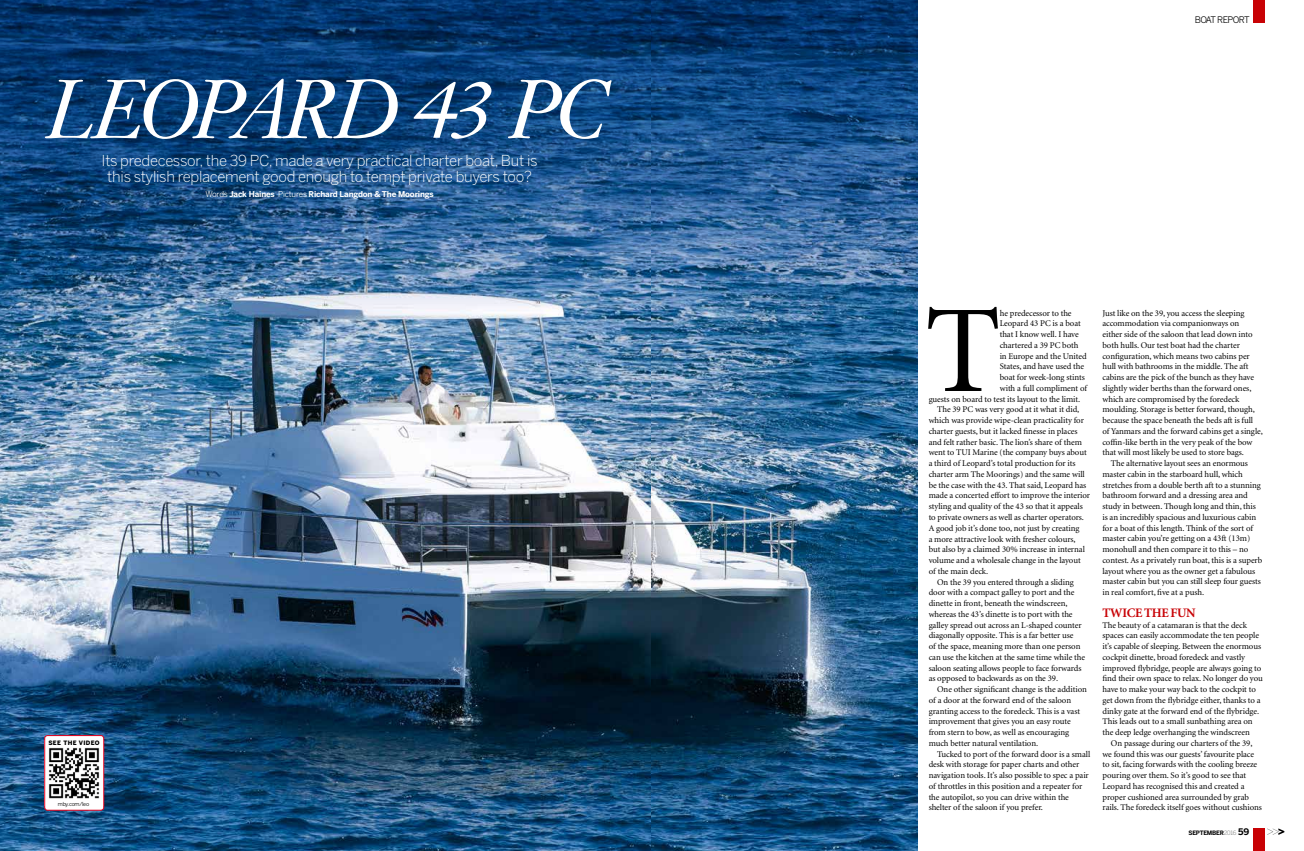
<style>
.page{position:relative;width:1304px;height:851px;background:#fff}
.page>*{position:absolute;margin:0;border:0;box-sizing:border-box;transform-origin:0 0}
.t1{font:124.5px "Minion";color:#000}
.t2{font:italic 91px "Janson";letter-spacing:-.08em;color:#fff;scale:1.1 1}
.t3{font:300 15px/16px "Benton Sans";letter-spacing:-.02em;color:#fff;text-align:center}
.t4{font:700 13px "Minion";letter-spacing:-.025em;color:#c80205}
.t5{font:9px "Benton Sans";letter-spacing:-.065em;color:#000}
.t6{font:700 9px "Benton Sans";color:#000}
.t7{font:8.8px/10.7px "Minion";letter-spacing:-.005em;color:#000}
.t8{font:700 8px "Benton Sans";letter-spacing:-.02em;color:#fff}
.t9{font:700 6px "Benton Sans";letter-spacing:-.035em;color:#000}
.t10{font:900 6px "Benton Sans";letter-spacing:.045em;color:#000}
.t11{font:5.5px "Benton Sans";letter-spacing:-.045em;color:#000}
.s1{font-weight:400}
.s2{font-weight:400;color:#868786}
</style>
<div class="page">
<img style="left:0;top:316px;width:917px;height:534px">
<svg style="left:0;top:0;width:918px;height:316px;background:#215488"></svg>
<svg style="left:1267px;top:828px;width:17px;height:6px"></svg>
<div style="left:45px;top:735px;width:59px;height:75px;background:#fff;border-radius:3px"></div>
<img style="left:49px;top:747px;width:51px;height:52px">
<div style="left:44px;top:735px;width:60px;height:75px;border:1px solid #e3001d;border-radius:3px"></div>
<div style="left:1253px;top:0;width:11px;height:23px;background:#c80205"></div>
<div style="left:1253px;top:828px;width:11px;height:22px;background:#c80205"></div>
<h2 class="t2" style="left:40px;top:58px;width:517px">LEOpARD 43 PC</h2>
<h3 class="t3" style="left:102px;top:152px;width:438px">Its predecessor, the 39 PC, made a very practical charter boat, But is this stylish replacement good enough to tempt private buyers too?</h3>
<p class="t8" style="left:205px;top:189px;width:230px"><span class="s1">Words</span> Jack Haines <span class="s1">Pictures</span> Richard Langdon &amp; The Moorings</p>
<p class="t10" style="left:48px;top:738px;width:53px">SEE THE VIDEO</p>
<p class="t11" style="left:58px;top:800px;width:33px">mby.com/leo</p>
<p class="t5" style="left:1195px;top:14px;width:56px">Boat report</p>
<h1 class="t1" style="left:925px;top:290px;width:77px">T</h1>
<p class="t7" style="left:1000px;top:308px;width:73px">he predecessor to the</p>
<p class="t7" style="left:1000px;top:318px;width:83px">Leopard 43 PC is a boat</p>
<p class="t7" style="left:1000px;top:329px;width:81px">that I know well. I have</p>
<p class="t7" style="left:1000px;top:340px;width:80px">chartered a 39 PC both</p>
<p class="t7" style="left:1000px;top:351px;width:88px">in Europe and the United</p>
<p class="t7" style="left:1000px;top:361px;width:86px">States, and have used the</p>
<p class="t7" style="left:1000px;top:372px;width:87px">boat for week-long stints</p>
<p class="t7" style="left:1000px;top:383px;width:89px">with a full compliment of</p>
<p class="t7" style="left:929px;top:394px;width:153px">guests on board to test its layout to the limit.</p>
<p class="t7" style="left:937px;top:404px;width:144px">The 39 PC was very good at it what it did,</p>
<p class="t7" style="left:929px;top:415px;width:157px">which was provide wipe-clean practicality for</p>
<p class="t7" style="left:929px;top:426px;width:150px">charter guests, but it lacked finesse in places</p>
<p class="t7" style="left:929px;top:437px;width:155px">and felt rather basic. The lion’s share of them</p>
<p class="t7" style="left:929px;top:447px;width:160px">went to TUI Marine (the company buys about</p>
<p class="t7" style="left:929px;top:458px;width:148px">a third of Leopard’s total production for its</p>
<p class="t7" style="left:929px;top:469px;width:158px">charter arm The Moorings) and the same will</p>
<p class="t7" style="left:929px;top:480px;width:159px">be the case with the 43. That said, Leopard has</p>
<p class="t7" style="left:929px;top:490px;width:163px">made a concerted effort to improve the interior</p>
<p class="t7" style="left:929px;top:501px;width:156px">styling and quality of the 43 so that it appeals</p>
<p class="t7" style="left:929px;top:512px;width:157px">to private owners as well as charter operators.</p>
<p class="t7" style="left:929px;top:523px;width:152px">A good job it’s done too, not just by creating</p>
<p class="t7" style="left:929px;top:533px;width:148px">a more attractive look with fresher colours,</p>
<p class="t7" style="left:929px;top:544px;width:158px">but also by a claimed 30% increase in internal</p>
<p class="t7" style="left:929px;top:555px;width:154px">volume and a wholesale change in the layout</p>
<p class="t7" style="left:929px;top:566px;width:61px">of the main deck.</p>
<p class="t7" style="left:937px;top:576px;width:138px">On the 39 you entered through a sliding</p>
<p class="t7" style="left:929px;top:587px;width:147px">door with a compact galley to port and the</p>
<p class="t7" style="left:929px;top:598px;width:140px">dinette in front, beneath the windscreen,</p>
<p class="t7" style="left:929px;top:608px;width:145px">whereas the 43’s dinette is to port with the</p>
<p class="t7" style="left:929px;top:619px;width:154px">galley spread out across an L-shaped counter</p>
<p class="t7" style="left:929px;top:630px;width:146px">diagonally opposite. This is a far better use</p>
<p class="t7" style="left:929px;top:641px;width:153px">of the space, meaning more than one person</p>
<p class="t7" style="left:929px;top:651px;width:158px">can use the kitchen at the same time while the</p>
<p class="t7" style="left:929px;top:662px;width:154px">saloon seating allows people to face forwards</p>
<p class="t7" style="left:929px;top:673px;width:131px">as opposed to backwards as on the 39.</p>
<p class="t7" style="left:937px;top:684px;width:151px">One other significant change is the addition</p>
<p class="t7" style="left:929px;top:694px;width:144px">of a door at the forward end of the saloon</p>
<p class="t7" style="left:929px;top:705px;width:153px">granting access to the foredeck. This is a vast</p>
<p class="t7" style="left:929px;top:716px;width:144px">improvement that gives you an easy route</p>
<p class="t7" style="left:929px;top:727px;width:142px">from stern to bow, as well as encouraging</p>
<p class="t7" style="left:929px;top:737px;width:111px">much better natural ventilation.</p>
<p class="t7" style="left:937px;top:748px;width:155px">Tucked to port of the forward door is a small</p>
<p class="t7" style="left:929px;top:759px;width:152px">desk with storage for paper charts and other</p>
<p class="t7" style="left:929px;top:770px;width:162px">navigation tools. It’s also possible to spec a pair</p>
<p class="t7" style="left:929px;top:780px;width:155px">of throttles in this position and a repeater for</p>
<p class="t7" style="left:929px;top:791px;width:142px">the autopilot, so you can drive within the</p>
<p class="t7" style="left:929px;top:802px;width:116px">shelter of the saloon if you prefer.</p>
<p class="t7" style="left:1102px;top:307px;width:144px">Just like on the 39, you access the sleeping</p>
<p class="t7" style="left:1102px;top:318px;width:138px">accommodation via companionways on</p>
<p class="t7" style="left:1102px;top:329px;width:152px">either side of the saloon that lead down into</p>
<p class="t7" style="left:1102px;top:340px;width:139px">both hulls. Our test boat had the charter</p>
<p class="t7" style="left:1102px;top:350px;width:149px">configuration, which means two cabins per</p>
<p class="t7" style="left:1102px;top:361px;width:148px">hull with bathrooms in the middle. The aft</p>
<p class="t7" style="left:1102px;top:372px;width:153px">cabins are the pick of the bunch as they have</p>
<p class="t7" style="left:1102px;top:383px;width:150px">slightly wider berths than the forward ones,</p>
<p class="t7" style="left:1102px;top:393px;width:138px">which are compromised by the foredeck</p>
<p class="t7" style="left:1102px;top:404px;width:154px">moulding. Storage is better forward, though,</p>
<p class="t7" style="left:1102px;top:415px;width:152px">because the space beneath the beds aft is full</p>
<p class="t7" style="left:1102px;top:426px;width:162px">of Yanmars and the forward cabins get a single,</p>
<p class="t7" style="left:1102px;top:436px;width:152px">coffin-like berth in the very peak of the bow</p>
<p class="t7" style="left:1102px;top:447px;width:143px">that will most likely be used to store bags.</p>
<p class="t7" style="left:1111px;top:458px;width:139px">The alternative layout sees an enormous</p>
<p class="t7" style="left:1102px;top:469px;width:142px">master cabin in the starboard hull, which</p>
<p class="t7" style="left:1102px;top:479px;width:160px">stretches from a double berth aft to a stunning</p>
<p class="t7" style="left:1102px;top:490px;width:147px">bathroom forward and a dressing area and</p>
<p class="t7" style="left:1102px;top:501px;width:155px">study in between. Though long and thin, this</p>
<p class="t7" style="left:1102px;top:512px;width:155px">is an incredibly spacious and luxurious cabin</p>
<p class="t7" style="left:1102px;top:522px;width:152px">for a boat of this length. Think of the sort of</p>
<p class="t7" style="left:1102px;top:533px;width:149px">master cabin you’re getting on a 43ft (13m)</p>
<p class="t7" style="left:1102px;top:544px;width:147px">monohull and then compare it to this – no</p>
<p class="t7" style="left:1102px;top:555px;width:161px">contest. As a privately run boat, this is a superb</p>
<p class="t7" style="left:1102px;top:565px;width:154px">layout where you as the owner get a fabulous</p>
<p class="t7" style="left:1102px;top:576px;width:160px">master cabin but you can still sleep four guests</p>
<p class="t7" style="left:1102px;top:587px;width:103px">in real comfort, five at a push.</p>
<h3 class="t4" style="left:1102px;top:606px;width:95px">TWICE THE FUN</h3>
<p class="t7" style="left:1102px;top:619px;width:162px">The beauty of a catamaran is that the deck spaces can easily accommodate the ten people it’s capable of sleeping. Between the enormous cockpit dinette, broad foredeck and vastly improved flybridge, people are always going to find their own space to relax. No longer do you have to make your way back to the cockpit to get down from the flybridge either, thanks to a dinky gate at the forward end of the flybridge.<br>This leads out to a small sunbathing area on the deep ledge overhanging the windscreen</p>
<p class="t7" style="left:1102px;top:738px;width:161px;text-indent:9px">On passage during our charters of the 39, we found this was our guests’ favourite place to sit, facing forwards with the cooling breeze pouring over them. So it’s good to see that Leopard has recognised this and created a proper cushioned area surrounded by grab rails. The foredeck itself goes without cushions</p>
<p class="t9" style="left:1188px;top:829px;width:49px">SEPTEMBER<span class="s2">2016</span></p>
<p class="t6" style="left:1238px;top:826px;width:13px">59</p>
</div>
